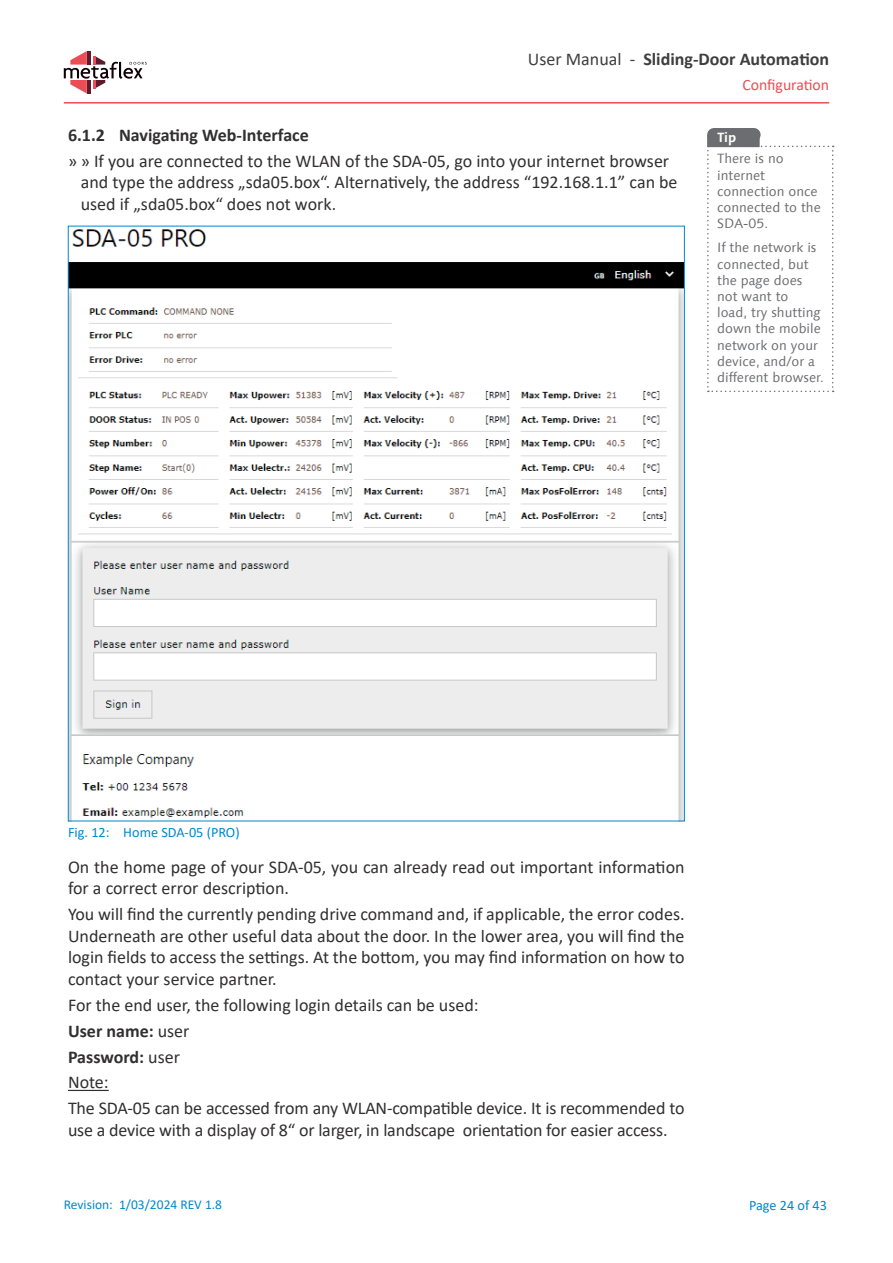
<style>
.page{position:relative;width:893px;height:1263px;background:#fff}
.page>*{position:absolute;margin:0;border:0;box-sizing:border-box;transform-origin:0 0}
.t1{font:18px/21.6px "Calibri";color:#312f30}
.t2{font:700 18px "Calibri";color:#3e3e3f}
.t3{font:700 18px "Calibri";color:#312f30}
.t4{font:15.75px "Calibri";color:#ef4b55}
.t5{font:14.25px "Calibri";color:#0088ce}
.t6{font:13.5px/16.2px "Linotype Syntax Com";color:#6c6d70}
.t7{font:13.5px "Calibri";color:#0088ce}
.t8{font:700 13.5px "Linotype Syntax Com";color:#fff}
.s1{font-weight:400}
.s2{font-weight:700}
</style>
<div class="page">
<hr style="left:64px;top:102px;width:765px;height:2px;background:#ef4b55">
<svg style="left:64px;top:51px;width:83px;height:43px"></svg>
<hr style="left:68px;top:1090px;width:41px;height:1px;background:#312f30">
<img style="left:70px;top:229px;width:613px;height:590px">
<svg style="left:707px;top:128px;width:127px;height:264px"></svg>
<p class="t2" style="left:528px;top:46px;width:303px"><span class="s1">User Manual -</span> Sliding-Door Automation</p>
<p class="t4" style="left:742px;top:74px;width:88px">Configuration</p>
<p class="t3" style="left:68px;top:122px;width:242px">6.1.2 Navigating Web-Interface</p>
<p class="t1" style="left:81px;top:150px;width:598px;text-indent:-13px">» » If you are connected to the WLAN of the SDA-05, go into your internet browser and type the address „sda05.box“. Alternatively, the address “192.168.1.1” can be used if „sda05.box“ does not work.</p>
<p class="t8" style="left:717px;top:129px;width:21px">Tip</p>
<p class="t6" style="left:717px;top:150px;width:105px">There is no internet connection once connected to the<br>SDA-05.</p>
<p class="t6" style="left:717px;top:240px;width:108px">If the network is connected, but the page does not want to<br>load, try shutting down the mobile network on your device, and/or a different browser.</p>
<p class="t5" style="left:68px;top:822px;width:173px">Fig. 12: Home SDA-05 (PRO)</p>
<p class="t1" style="left:68px;top:855px;width:618px">On the home page of your SDA-05, you can already read out important information for a correct error description.</p>
<p class="t1" style="left:68px;top:903px;width:618px;text-align:justify">You will find the currently pending drive command and, if applicable, the error codes.<br>Underneath are other useful data about the door. In the lower area, you will find the login fields to access the settings. At the bottom, you may find information on how to contact your service partner.</p>
<p class="t1" style="left:68px;top:991px;width:618px;line-height:25.8px">For the end user, the following login details can be used:<br><span class="s2">User name:</span> user<br><span class="s2">Password:</span> user<br>Note:<br>The SDA-05 can be accessed from any WLAN-compatible device. It is recommended to</p>
<p class="t1" style="left:68px;top:1118px;width:601px">use a device with a display of 8“ or larger, in landscape orientation for easier access.</p>
<p class="t7" style="left:64px;top:1195px;width:160px">Revision: 1/03/2024 REV 1.8</p>
<p class="t5" style="left:749px;top:1195px;width:79px">Page 24 of 43</p>
</div>
